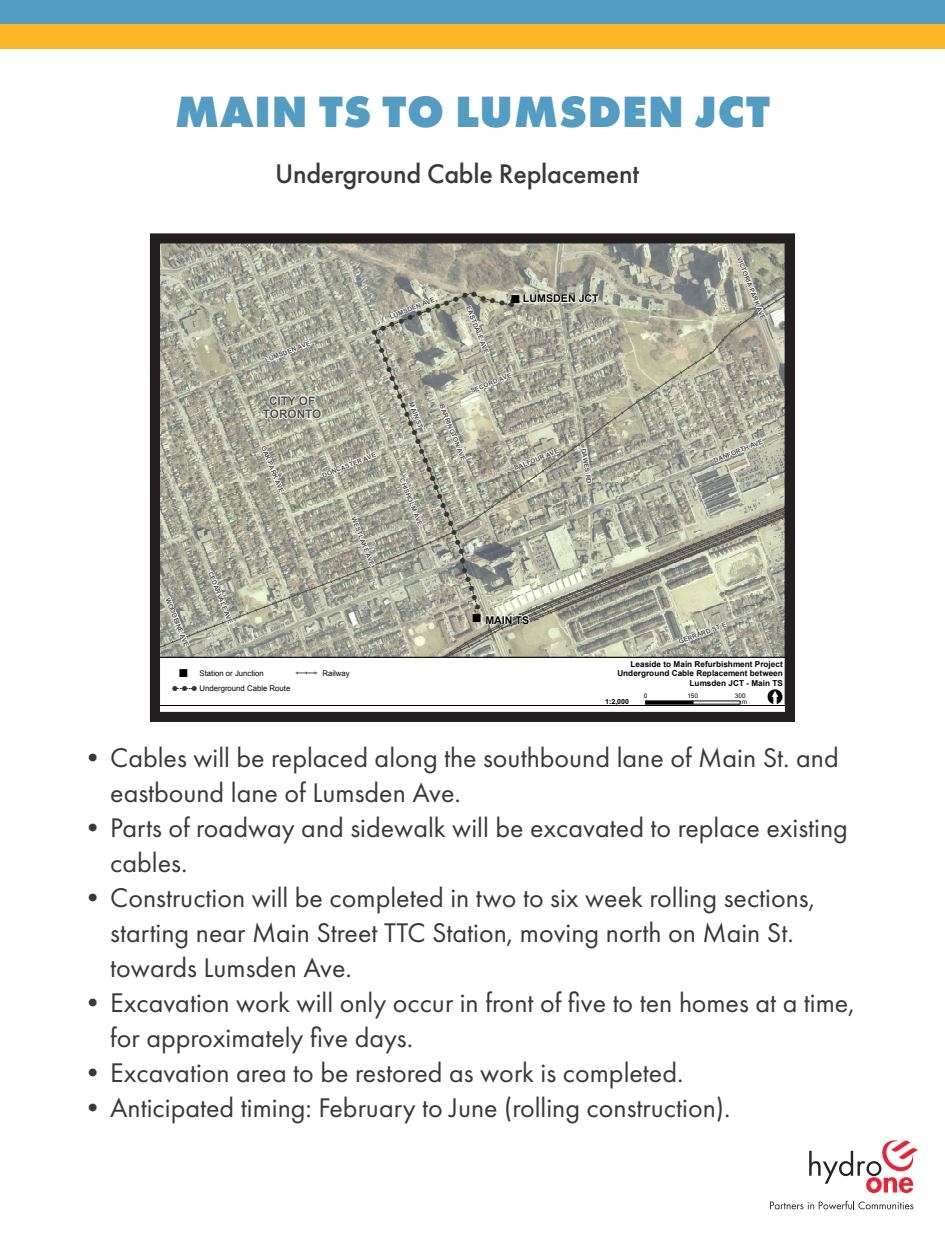
<style>
.page{position:relative;width:945px;height:1260px;background:#fff}
.page>*{position:absolute;margin:0;border:0;box-sizing:border-box;transform-origin:0 0}
.heading{font:800 45.5px "Futura PT";letter-spacing:.01em;color:#539dc3}
.t1{font:28px/35px "Futura PT";color:#383a39}
.intro{font:500 28px "Futura PT";letter-spacing:-.01em;color:#383a39}
.t2{font:18.38px "ESRI North";color:#000}
.t3{font:700 11.72px/13.7px "Arial";color:#4e4e4e;text-align:center}
.t4{font:11.55px "ESRI Default Marker";color:#000}
.t5{font:700 10.67px "Arial";color:#000}
.t6{font:700 8.22px/9.5px "Arial";letter-spacing:.005em;color:#000;text-align:right}
.t7{font:7.7px/15.6px "Arial";color:#000}
.t8{font:7.35px "ESRI Default Marker";color:#343434}
.t9{font:700 7px "Arial";color:#000}
.t10{font:700 6.65px "Arial";color:#4e4e4e}
.t11{font:6.48px "Arial";color:#000}
.s1{font-family:"ESRI Default Marker";font-weight:400;font-size:11.55px}
.s2{font-family:"ESRI Default Marker";font-size:11.55px}
.s3{font-family:"ESRI Default Marker";font-size:7.35px;color:#343434}
</style>
<div class="page">
<svg style="left:809px;top:1140px;width:109px;height:53px"></svg>
<svg style="left:770px;top:1201px;width:143px;height:9px"></svg>
<div style="left:0;top:24px;width:945px;height:24px;background:#fcb726"></div>
<div style="left:0;top:0;width:945px;height:24px;background:#539dc3"></div>
<svg style="left:161px;top:244px;width:623px;height:413px;background:#adae9d"></svg>
<div style="left:159px;top:657px;width:626px;height:49px;background:#fff;border:1px solid #000"></div>
<hr style="left:645px;top:701px;width:48px;height:3px;background:#000">
<svg style="left:173px;top:688px;width:22px;height:1px"></svg>
<svg style="left:296px;top:672px;width:22px;height:2px"></svg>
<div style="left:150px;top:233px;width:645px;height:489px;border:10px solid #231f20"></div>
<svg style="left:256px;top:254px;width:530px;height:403px;background:#b0b1a1"></svg>
<p class="heading" style="left:175px;top:83px;width:597px">MAIN TS TO LUMSDEN JCT</p>
<p class="intro" style="left:275px;top:157px;width:366px">Underground Cable Replacement</p>
<p class="t10" style="left:172px;top:596px;width:54px;rotate:68deg">WOODBINE AVE</p>
<p class="t10" style="left:214px;top:570px;width:57px;rotate:68deg">CEDARVALE AVE</p>
<p class="t5" style="left:512px;top:292px;width:89px"><span class="s1">"</span> LUMSDEN JCT</p>
<p class="t10" style="left:388px;top:313px;width:49px;rotate:-22deg">LUMSDEN AVE</p>
<p class="t8" style="left:442px;top:309px;width:65px;rotate:158deg">!!!!!!!</p>
<p class="t8" style="left:381px;top:338px;width:163px;rotate:68deg">!!!!!!!!!!!!!!!!!</p>
<p class="t10" style="left:472px;top:305px;width:52px;rotate:68deg">EASTDALE AVE</p>
<p class="t10" style="left:264px;top:357px;width:49px;rotate:-22deg">LUMSDEN AVE</p>
<p class="t10" style="left:469px;top:387px;width:45px;rotate:-22deg">SECORD AVE</p>
<p class="t3" style="left:263px;top:394px;width:60px">CITY OF<br>TORONTO</p>
<p class="t10" style="left:415px;top:401px;width:29px;rotate:68deg">MAIN ST</p>
<p class="t10" style="left:446px;top:403px;width:61px;rotate:68deg">BARRINGTON AVE</p>
<p class="t10" style="left:268px;top:445px;width:51px;rotate:68deg">OAK PARK AVE</p>
<p class="t10" style="left:588px;top:447px;width:37px;rotate:81deg">DAWES RD</p>
<p class="t10" style="left:513px;top:464px;width:49px;rotate:-22deg">BALFOUR AVE</p>
<p class="t10" style="left:321px;top:472px;width:59px;rotate:-22deg">DONCASTER AVE</p>
<p class="t10" style="left:406px;top:477px;width:52px;rotate:68deg">CHISHOLM AVE</p>
<p class="t10" style="left:357px;top:516px;width:54px;rotate:68deg">WESTLAKE AVE</p>
<p class="t8" style="left:467px;top:558px;width:7px;rotate:90deg">!</p>
<p class="t4" style="left:473px;top:612px;width:10px">"</p>
<p class="t5" style="left:485px;top:613px;width:45px">MAIN TS</p>
<p class="t10" style="left:743px;top:256px;width:68px;rotate:68deg">VICTORIA PARK AVE</p>
<p class="t10" style="left:712px;top:457px;width:54px;rotate:-22deg">DANFORTH AVE</p>
<p class="t10" style="left:677px;top:638px;width:52px;rotate:-21deg">GERRARD ST E</p>
<p class="t7" style="left:172px;top:665px;width:120px;text-indent:7px"><span class="s2">"</span> Station or Junction<br><span class="s3">! ! !</span> Underground Cable Route</p>
<p class="t7" style="left:323px;top:665px;width:29px">Railway</p>
<p class="t6" style="left:617px;top:659px;width:167px">Leaside to Main Refurbishment Project<br>Underground Cable Replacement between<br>Lumsden JCT - Main TS</p>
<p class="t11" style="left:644px;top:691px;width:5px">0</p>
<p class="t11" style="left:687px;top:691px;width:12px">150</p>
<p class="t11" style="left:735px;top:691px;width:12px">300</p>
<p class="t9" style="left:605px;top:697px;width:26px">1:2,000</p>
<p class="t11" style="left:742px;top:698px;width:7px">m</p>
<p class="t2" style="left:768px;top:686px;width:16px">[</p>
<p class="t1" style="left:110px;top:740px;width:730px;text-indent:-32px">•Cables will be replaced along the southbound lane of Main St. and eastbound lane of Lumsden Ave.</p>
<p class="t1" style="left:110px;top:810px;width:739px;text-indent:-32px">•Parts of roadway and sidewalk will be excavated to replace existing cables.</p>
<p class="t1" style="left:110px;top:880px;width:706px;text-indent:-32px">•Construction will be completed in two to six week rolling sections, starting near Main Street TTC Station, moving north on Main St. towards Lumsden Ave.</p>
<p class="t1" style="left:110px;top:985px;width:746px;text-indent:-32px">•Excavation work will only occur in front of five to ten homes at a time, for approximately five days.</p>
<p class="t1" style="left:79px;top:1055px;width:606px">•Excavation area to be restored as work is completed.</p>
<p class="t1" style="left:79px;top:1090px;width:653px">•Anticipated timing: February to June (rolling construction).</p>
</div>
